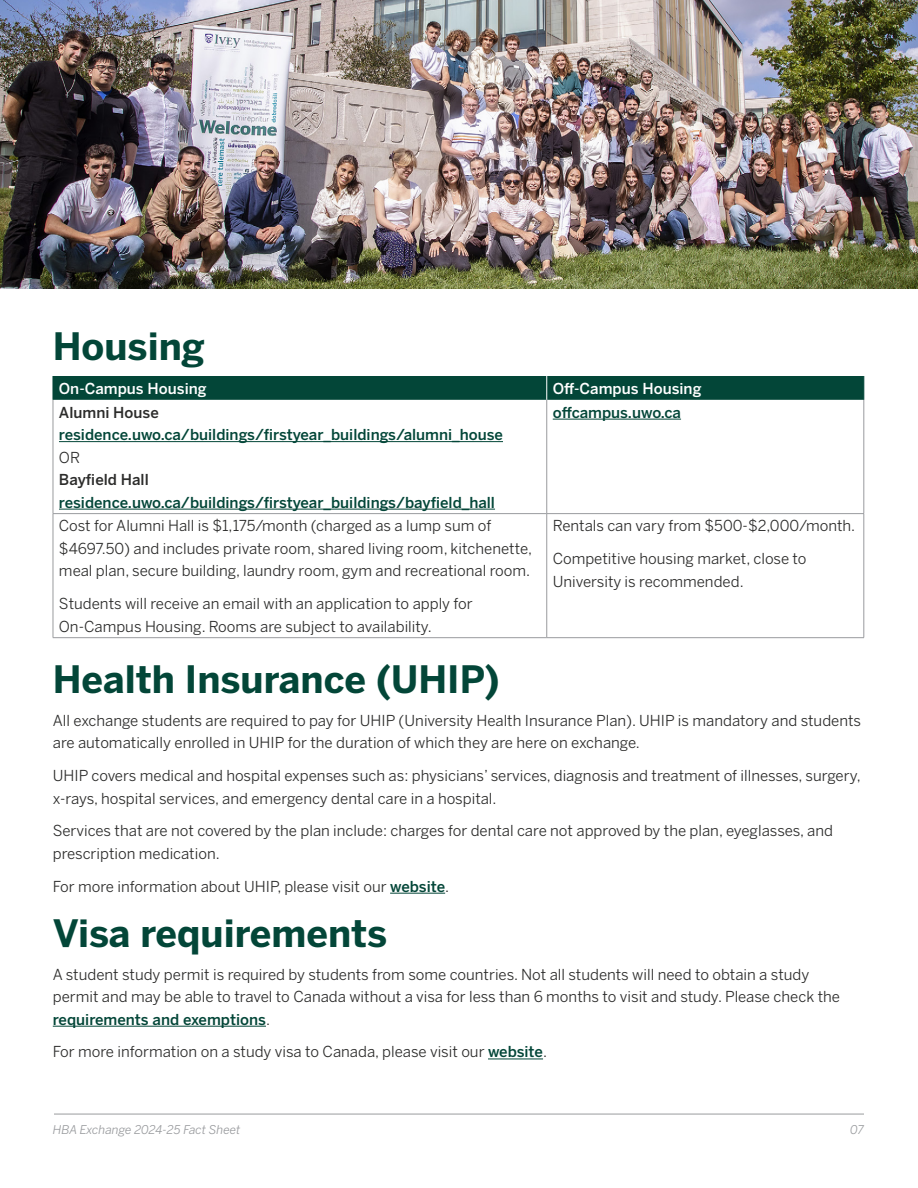
<style>
.page{position:relative;width:918px;height:1188px;background:#fff}
.page>*{position:absolute;margin:0;border:0;box-sizing:border-box;transform-origin:0 0}
.Main_content_w_space{font:700 37.5px "Benton Sans";color:#034638}
.Header_1{font:700 37.5px "Benton Sans";color:#034638}
.Main_content_w_space-2{font:15px/22.5px "Benton Sans";color:#2c2c2b}
.Main_content{font:15px/22.5px "Benton Sans";color:#2c2c2b}
.Main_content-2{font:500 15px "Benton Sans";color:#034638}
.Main_content-3{font:500 15px "Benton Sans";color:#fff}
.Main_content-4{font:500 15px "Benton Sans";color:#2c2c2b}
.t1{font:italic 12px "Benton Sans";color:#999b9e}
.s1{font-weight:500;color:#034638}
</style>
<div class="page">
<hr style="left:54px;top:1114px;width:810px;height:1px;background:#999b9e">
<hr style="left:390px;top:893px;width:55px;height:1px;background:#034638">
<hr style="left:53px;top:1026px;width:213px;height:1px;background:#034638">
<hr style="left:488px;top:1059px;width:55px;height:1px;background:#034638">
<hr style="left:547px;top:513px;width:317px;height:1px;background:#999b9e">
<hr style="left:546px;top:514px;width:1px;height:123px;background:#999b9e">
<hr style="left:53px;top:637px;width:494px;height:1px;background:#999b9e">
<hr style="left:547px;top:637px;width:317px;height:1px;background:#999b9e">
<hr style="left:864px;top:400px;width:1px;height:113px;background:#999b9e">
<hr style="left:53px;top:514px;width:1px;height:123px;background:#999b9e">
<hr style="left:864px;top:514px;width:1px;height:123px;background:#999b9e">
<div style="left:53px;top:376px;width:812px;height:24px;background:#034638"></div>
<hr style="left:53px;top:400px;width:1px;height:113px;background:#999b9e">
<hr style="left:546px;top:400px;width:1px;height:113px;background:#999b9e">
<hr style="left:53px;top:513px;width:494px;height:1px;background:#999b9e">
<hr style="left:59px;top:441px;width:444px;height:1px;background:#034638">
<hr style="left:59px;top:509px;width:436px;height:1px;background:#034638">
<hr style="left:553px;top:419px;width:128px;height:1px;background:#034638">
<img style="left:0;top:0;width:918px;height:289px">
<p class="Header_1" style="left:53px;top:324px;width:154px">Housing</p>
<p class="Main_content-3" style="left:59px;top:379px;width:149px">On-Campus Housing</p>
<p class="Main_content-3" style="left:553px;top:379px;width:150px">Off-Campus Housing</p>
<p class="Main_content-4" style="left:59px;top:403px;width:101px">Alumni House</p>
<p class="Main_content-2" style="left:59px;top:426px;width:446px">residence.uwo.ca/buildings/firstyear_buildings/alumni_house</p>
<p class="Main_content" style="left:59px;top:446px;width:23px">OR</p>
<p class="Main_content-4" style="left:59px;top:471px;width:91px">Bayfield Hall</p>
<p class="Main_content-2" style="left:59px;top:493px;width:438px">residence.uwo.ca/buildings/firstyear_buildings/bayfield_hall</p>
<p class="Main_content-2" style="left:553px;top:403px;width:130px">offcampus.uwo.ca</p>
<p class="Main_content_w_space-2" style="left:59px;top:515px;width:475px">Cost for Alumni Hall is $1,175/month (charged as a lump sum of $4697.50) and includes private room, shared living room, kitchenette, meal plan, secure building, laundry room, gym and recreational room.</p>
<p class="Main_content" style="left:59px;top:592px;width:415px">Students will receive an email with an application to apply for<br>On-Campus Housing. Rooms are subject to availability.</p>
<p class="Main_content_w_space-2" style="left:553px;top:515px;width:304px">Rentals can vary from $500-$2,000/month.</p>
<p class="Main_content" style="left:553px;top:547px;width:255px">Competitive housing market, close to<br>University is recommended.</p>
<p class="Main_content_w_space" style="left:53px;top:657px;width:448px">Health Insurance (UHIP)</p>
<p class="Main_content_w_space-2" style="left:53px;top:709px;width:810px">All exchange students are required to pay for UHIP (University Health Insurance Plan). UHIP is mandatory and students are automatically enrolled in UHIP for the duration of which they are here on exchange.</p>
<p class="Main_content_w_space-2" style="left:53px;top:764px;width:810px">UHIP covers medical and hospital expenses such as: physicians’ services, diagnosis and treatment of illnesses, surgery, x-rays, hospital services, and emergency dental care in a hospital.</p>
<p class="Main_content_w_space-2" style="left:53px;top:820px;width:782px">Services that are not covered by the plan include: charges for dental care not approved by the plan, eyeglasses, and prescription medication.</p>
<p class="Main_content_w_space-2" style="left:53px;top:875px;width:398px">For more information about UHIP, please visit our <span class="s1">website</span>.</p>
<p class="Main_content_w_space" style="left:53px;top:911px;width:336px">Visa requirements</p>
<p class="Main_content_w_space-2" style="left:53px;top:963px;width:789px">A student study permit is required by students from some countries. Not all students will need to obtain a study permit and may be able to travel to Canada without a visa for less than 6 months to visit and study. Please check the <span class="s1">requirements and exemptions</span>.</p>
<p class="Main_content_w_space-2" style="left:53px;top:1041px;width:496px">For more information on a study visa to Canada, please visit our <span class="s1">website</span>.</p>
<p class="t1" style="left:53px;top:1123px;width:189px">HBA Exchange 2024-25 Fact Sheet</p>
<p class="t1" style="left:850px;top:1123px;width:15px">07</p>
</div>
